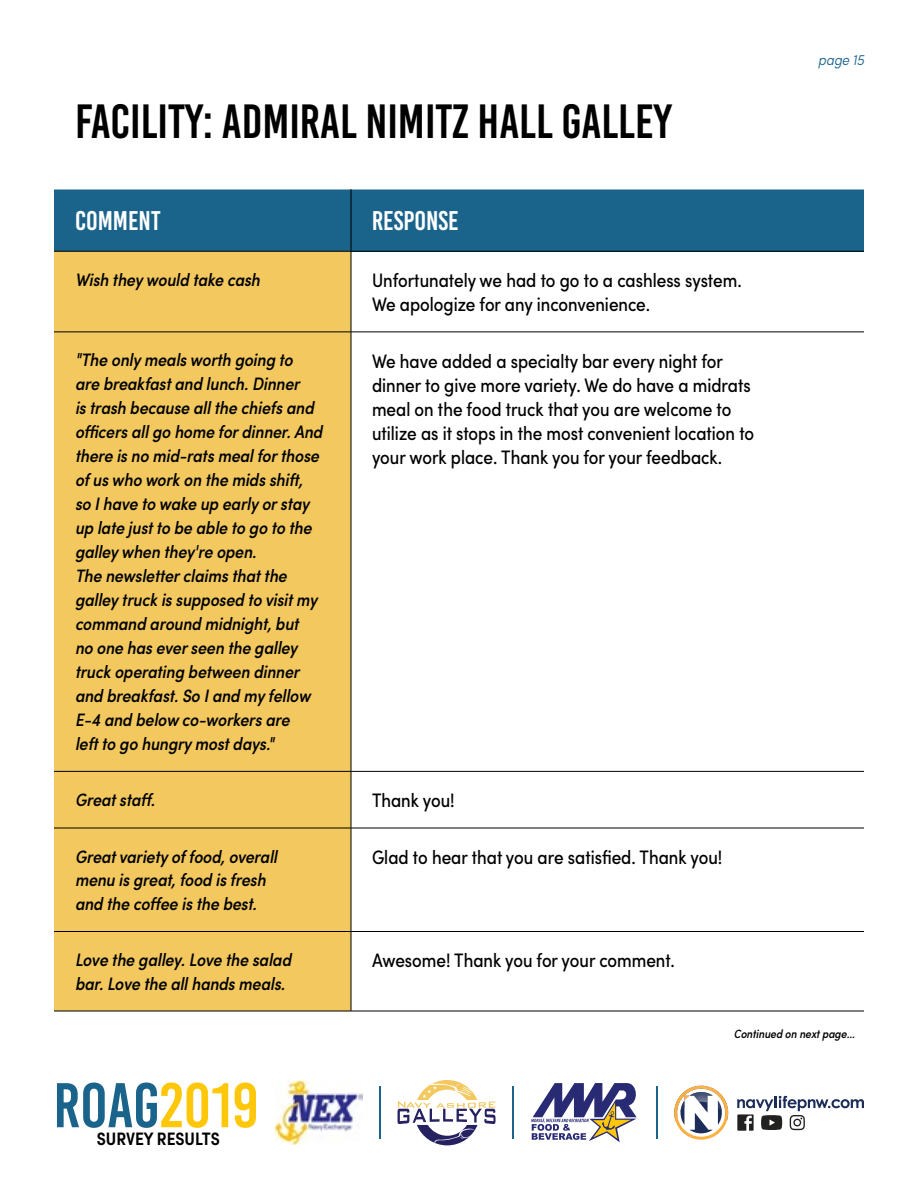
<style>
.page{position:relative;width:918px;height:1188px;background:#fff}
.page>*{position:absolute;margin:0;border:0;box-sizing:border-box;transform-origin:0 0}
.t1{font:63px "Bebas Kai";color:#1a638b}
.t2{font:48px "Bebas Kai";color:#000}
.t3{font:27px "Bebas Kai";color:#fff}
.t4{font:condensed 19.5px/24px "Sofia Pro";color:#000}
.t5{font:italic 500 condensed 18px/24px "Sofia Pro";color:#000}
.t6{font:600 condensed 18px "Sofia Pro";color:#000}
.t7{font:italic 300 condensed 15px "Sofia Pro";color:#1a638b}
.t8{font:italic 500 condensed 12px "Sofia Pro";color:#000}
.s1{color:#ffc709}
</style>
<div class="page">
<hr style="left:656px;top:1086px;width:1px;height:53px;background:#1a638b">
<hr style="left:512px;top:1086px;width:2px;height:53px;background:#1a638b">
<svg style="left:398px;top:1080px;width:98px;height:65px"></svg>
<img style="left:276px;top:1081px;width:86px;height:64px">
<hr style="left:379px;top:1086px;width:2px;height:53px;background:#1a638b">
<svg style="left:674px;top:1086px;width:54px;height:54px"></svg>
<svg style="left:737px;top:1096px;width:127px;height:35px"></svg>
<svg style="left:531px;top:1083px;width:106px;height:59px"></svg>
<div style="left:54px;top:189px;width:297px;height:62px;background:#1a638b"></div>
<div style="left:351px;top:189px;width:513px;height:62px;background:#1a638b"></div>
<div style="left:54px;top:252px;width:297px;height:759px;background:#f2c85f"></div>
<hr style="left:351px;top:251px;width:1px;height:81px;background:#000">
<hr style="left:54px;top:332px;width:297px;height:1px;background:#000">
<hr style="left:351px;top:332px;width:513px;height:1px;background:#000">
<hr style="left:351px;top:332px;width:1px;height:439px;background:#000">
<hr style="left:54px;top:771px;width:297px;height:1px;background:#000">
<hr style="left:351px;top:771px;width:513px;height:1px;background:#000">
<hr style="left:351px;top:772px;width:1px;height:56px;background:#000">
<hr style="left:54px;top:828px;width:297px;height:1px;background:#000">
<hr style="left:351px;top:828px;width:513px;height:1px;background:#000">
<hr style="left:351px;top:828px;width:1px;height:103px;background:#000">
<hr style="left:54px;top:931px;width:297px;height:1px;background:#000">
<hr style="left:351px;top:931px;width:513px;height:1px;background:#000">
<hr style="left:351px;top:932px;width:1px;height:79px;background:#000">
<hr style="left:54px;top:1011px;width:297px;height:1px;background:#000">
<hr style="left:351px;top:1011px;width:513px;height:1px;background:#000">
<hr style="left:54px;top:189px;width:297px;height:1px;background:#fff">
<hr style="left:351px;top:189px;width:513px;height:1px;background:#fff">
<hr style="left:351px;top:189px;width:1px;height:62px;background:#000">
<hr style="left:54px;top:251px;width:297px;height:1px;background:#000">
<hr style="left:351px;top:251px;width:513px;height:1px;background:#000">
<h2 class="t2" style="left:75px;top:96px;width:598px">FACILITY: ADMIRAL NIMITZ HALL GALLEY</h2>
<h3 class="t3" style="left:75px;top:206px;width:87px">COMMENT</h3>
<h3 class="t3" style="left:372px;top:206px;width:88px">RESPONSE</h3>
<p class="t5" style="left:75px;top:267px;width:186px">Wish they would take cash</p>
<p class="t4" style="left:372px;top:268px;width:371px">Unfortunately we had to go to a cashless system.<br>We apologize for any inconvenience.</p>
<p class="t5" style="left:75px;top:348px;width:249px">"The only meals worth going to<br>are breakfast and lunch. Dinner<br>is trash because all the chiefs and officers all go home for dinner. And there is no mid-rats meal for those of us who work on the mids shift, so I have to wake up early or stay up late just to be able to go to the galley when they're open.<br>The newsletter claims that the galley truck is supposed to visit my command around midnight, but<br>no one has ever seen the galley truck operating between dinner and breakfast. So I and my fellow<br>E-4 and below co-workers are<br>left to go hungry most days."</p>
<p class="t4" style="left:372px;top:348px;width:384px">We have added a specialty bar every night for dinner to give more variety. We do have a midrats meal on the food truck that you are welcome to utilize as it stops in the most convenient location to your work place. Thank you for your feedback.</p>
<p class="t5" style="left:75px;top:787px;width:81px">Great staff.</p>
<p class="t4" style="left:372px;top:788px;width:84px">Thank you!</p>
<p class="t5" style="left:75px;top:844px;width:204px">Great variety of food, overall menu is great, food is fresh and the coffee is the best.</p>
<p class="t4" style="left:372px;top:845px;width:352px">Glad to hear that you are satisfied. Thank you!</p>
<p class="t5" style="left:75px;top:947px;width:218px">Love the galley. Love the salad bar. Love the all hands meals.</p>
<p class="t4" style="left:372px;top:948px;width:304px">Awesome! Thank you for your comment.</p>
<p class="t7" style="left:818px;top:50px;width:47px">page 15</p>
<h1 class="t1" style="left:54px;top:1072px;width:206px">ROAG<span class="s1">2019</span></h1>
<p class="t6" style="left:97px;top:1128px;width:125px">SURVEY RESULTS</p>
<p class="t8" style="left:734px;top:1026px;width:123px">Continued on next page...</p>
</div>
